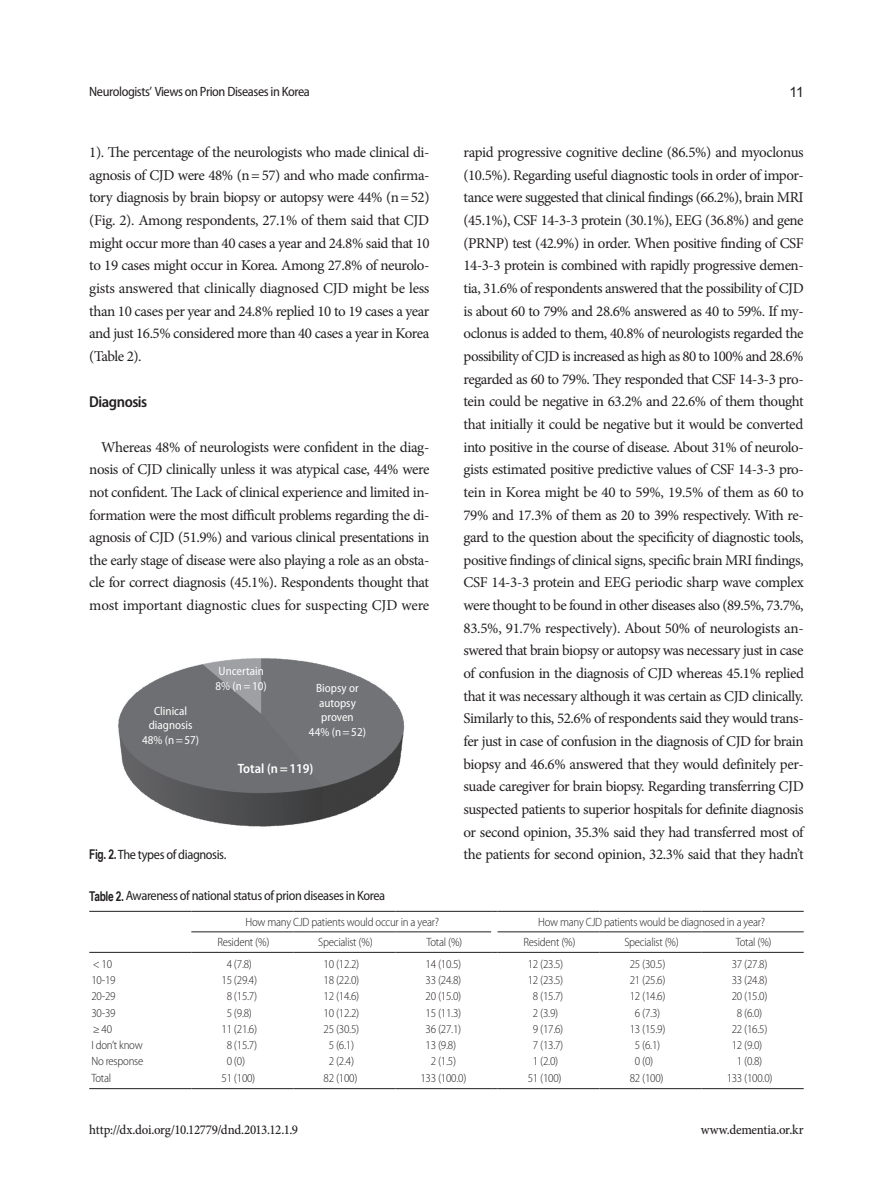
<style>
.page{position:relative;width:893px;height:1191px;background:#fff}
.page>*{position:absolute;margin:0;border:0;box-sizing:border-box;transform-origin:0 0}
.t1{font:600 semi-condensed 15.75px "Myriad Pro";letter-spacing:-.03em;color:#231f20}
.t2{font:15px/22.6px "Minion Pro";letter-spacing:-.025em;color:#231f20;text-align:justify}
.t3{font:14.25px "Arial";color:#231f20}
.t4{font:semi-condensed 13.5px "Myriad Pro";letter-spacing:-.03em;color:#231f20}
.t5{font:500 13.5px "Minion Pro";letter-spacing:-.02em;color:#231f20;scale:.95 1}
.t6{font:600 semi-condensed 13.5px "Myriad Pro";color:#fff}
.t7{font:300 semi-condensed 12px "Myriad Pro";letter-spacing:-.02em;color:#231f20}
.t8{font:semi-condensed 12px/14.4px "Myriad Pro";color:#fff;text-align:center}
.s1{font-family:"Arial Narrow";font-weight:700;font-stretch:normal}
</style>
<div class="page">
<img style="left:118px;top:658px;width:287px;height:169px">
<hr style="left:89px;top:911px;width:102px;height:1px;background:#231f20">
<hr style="left:191px;top:911px;width:102px;height:1px;background:#231f20">
<hr style="left:293px;top:911px;width:102px;height:1px;background:#231f20">
<hr style="left:395px;top:911px;width:96px;height:1px;background:#231f20">
<hr style="left:497px;top:911px;width:103px;height:1px;background:#231f20">
<hr style="left:600px;top:911px;width:102px;height:1px;background:#231f20">
<hr style="left:702px;top:911px;width:102px;height:1px;background:#231f20">
<hr style="left:191px;top:931px;width:102px;height:1px;background:#231f20">
<hr style="left:293px;top:931px;width:102px;height:1px;background:#231f20">
<hr style="left:395px;top:931px;width:96px;height:1px;background:#231f20">
<hr style="left:497px;top:931px;width:103px;height:1px;background:#231f20">
<hr style="left:600px;top:931px;width:102px;height:1px;background:#231f20">
<hr style="left:702px;top:931px;width:102px;height:1px;background:#231f20">
<hr style="left:89px;top:952px;width:102px;height:1px;background:#231f20">
<hr style="left:191px;top:952px;width:102px;height:1px;background:#231f20">
<hr style="left:293px;top:952px;width:102px;height:1px;background:#231f20">
<hr style="left:395px;top:952px;width:96px;height:1px;background:#231f20">
<hr style="left:497px;top:952px;width:103px;height:1px;background:#231f20">
<hr style="left:600px;top:952px;width:102px;height:1px;background:#231f20">
<hr style="left:702px;top:952px;width:102px;height:1px;background:#231f20">
<hr style="left:89px;top:1088px;width:102px;height:1px;background:#231f20">
<hr style="left:191px;top:1088px;width:102px;height:1px;background:#231f20">
<hr style="left:293px;top:1088px;width:102px;height:1px;background:#231f20">
<hr style="left:395px;top:1088px;width:96px;height:1px;background:#231f20">
<hr style="left:497px;top:1088px;width:103px;height:1px;background:#231f20">
<hr style="left:600px;top:1088px;width:102px;height:1px;background:#231f20">
<hr style="left:702px;top:1088px;width:102px;height:1px;background:#231f20">
<p class="t4" style="left:89px;top:85px;width:222px">Neurologists’ Views on Prion Diseases in Korea</p>
<p class="t3" style="left:789px;top:83px;width:16px">11</p>
<p class="t2" style="left:89px;top:141px;width:342px">1). The percentage of the neurologists who made clinical di&shy;agnosis of CJD were 48% (n= 57) and who made confirma&shy;tory diagnosis by brain biopsy or autopsy were 44% (n= 52) (Fig. 2). Among respondents, 27.1% of them said that CJD might occur more than 40 cases a year and 24.8% said that 10 to 19 cases might occur in Korea. Among 27.8% of neurolo&shy;gists answered that clinically diagnosed CJD might be less than 10 cases per year and 24.8% replied 10 to 19 cases a year and just 16.5% considered more than 40 cases a year in Korea (Table 2).</p>
<p class="t1" style="left:89px;top:393px;width:60px">Diagnosis</p>
<p class="t2" style="left:89px;top:435px;width:342px;text-indent:12px">Whereas 48% of neurologists were confident in the diag&shy;nosis of CJD clinically unless it was atypical case, 44% were not confident. The Lack of clinical experience and limited in&shy;formation were the most difficult problems regarding the di&shy;agnosis of CJD (51.9%) and various clinical presentations in the early stage of disease were also playing a role as an obsta&shy;cle for correct diagnosis (45.1%). Respondents thought that most important diagnostic clues for suspecting CJD were</p>
<p class="t2" style="left:463px;top:141px;width:342px">rapid progressive cognitive decline (86.5%) and myoclonus (10.5%). Regarding useful diagnostic tools in order of impor&shy;tance were suggested that clinical findings (66.2%), brain MRI (45.1%), CSF 14-3-3 protein (30.1%), EEG (36.8%) and gene (PRNP) test (42.9%) in order. When positive finding of CSF 14-3-3 protein is combined with rapidly progressive demen&shy;tia, 31.6% of respondents answered that the possibility of CJD is about 60 to 79% and 28.6% answered as 40 to 59%. If my&shy;oclonus is added to them, 40.8% of neurologists regarded the possibility of CJD is increased as high as 80 to 100% and 28.6% regarded as 60 to 79%. They responded that CSF 14-3-3 pro&shy;tein could be negative in 63.2% and 22.6% of them thought that initially it could be negative but it would be converted into positive in the course of disease. About 31% of neurolo&shy;gists estimated positive predictive values of CSF 14-3-3 pro&shy;tein in Korea might be 40 to 59%, 19.5% of them as 60 to 79% and 17.3% of them as 20 to 39% respectively. With re&shy;gard to the question about the specificity of diagnostic tools, positive findings of clinical signs, specific brain MRI findings, CSF 14-3-3 protein and EEG periodic sharp wave complex were thought to be found in other diseases also (89.5%, 73.7%, 83.5%, 91.7% respectively). About 50% of neurologists an&shy;swered that brain biopsy or autopsy was necessary just in case of confusion in the diagnosis of CJD whereas 45.1% replied that it was necessary although it was certain as CJD clinically.<br>Similarly to this, 52.6% of respondents said they would trans&shy;fer just in case of confusion in the diagnosis of CJD for brain biopsy and 46.6% answered that they would definitely per&shy;suade caregiver for brain biopsy. Regarding transferring CJD suspected patients to superior hospitals for definite diagnosis or second opinion, 35.3% said they had transferred most of the patients for second opinion, 32.3% said that they hadn’t</p>
<p class="t8" style="left:216px;top:664px;width:53px;text-align:left">Uncertain<br>8% (n = 10)</p>
<p class="t8" style="left:309px;top:681px;width:58px">Biopsy or autopsy proven<br>44% (n = 52)</p>
<p class="t6" style="left:238px;top:761px;width:77px">Total (n = 119)</p>
<p class="t8" style="left:142px;top:704px;width:58px">Clinical diagnosis<br>48% (n = 57)</p>
<p class="t4" style="left:89px;top:847px;width:139px"><span class="s1">Fig. 2.</span>The types of diagnosis.</p>
<p class="t4" style="left:89px;top:888px;width:297px"><span class="s1">Table 2.</span> Awareness of national status of prion diseases in Korea</p>
<p class="t7" style="left:246px;top:915px;width:195px">How many CJD patients would occur in a year?</p>
<p class="t7" style="left:538px;top:915px;width:229px">How many CJD patients would be diagnosed in a year?</p>
<p class="t7" style="left:217px;top:935px;width:54px">Resident (%)</p>
<p class="t7" style="left:318px;top:935px;width:56px">Specialist (%)</p>
<p class="t7" style="left:426px;top:935px;width:37px">Total (%)</p>
<p class="t7" style="left:524px;top:935px;width:54px">Resident (%)</p>
<p class="t7" style="left:624px;top:935px;width:56px">Specialist (%)</p>
<p class="t7" style="left:736px;top:935px;width:37px">Total (%)</p>
<p class="t7" style="left:93px;top:957px;width:21px">&lt;10</p>
<p class="t7" style="left:227px;top:957px;width:27px">4 (7.8)</p>
<p class="t7" style="left:324px;top:957px;width:37px">10 (12.2)</p>
<p class="t7" style="left:426px;top:957px;width:37px">14 (10.5)</p>
<p class="t7" style="left:528px;top:957px;width:37px">12 (23.5)</p>
<p class="t7" style="left:630px;top:957px;width:37px">25 (30.5)</p>
<p class="t7" style="left:732px;top:957px;width:37px">37 (27.8)</p>
<p class="t7" style="left:91px;top:973px;width:26px">10-19</p>
<p class="t7" style="left:222px;top:973px;width:37px">15 (29.4)</p>
<p class="t7" style="left:324px;top:973px;width:37px">18 (22.0)</p>
<p class="t7" style="left:426px;top:973px;width:37px">33 (24.8)</p>
<p class="t7" style="left:528px;top:973px;width:37px">12 (23.5)</p>
<p class="t7" style="left:630px;top:973px;width:37px">21 (25.6)</p>
<p class="t7" style="left:732px;top:973px;width:37px">33 (24.8)</p>
<p class="t7" style="left:91px;top:989px;width:26px">20-29</p>
<p class="t7" style="left:227px;top:989px;width:32px">8 (15.7)</p>
<p class="t7" style="left:324px;top:989px;width:37px">12 (14.6)</p>
<p class="t7" style="left:426px;top:989px;width:37px">20 (15.0)</p>
<p class="t7" style="left:533px;top:989px;width:32px">8 (15.7)</p>
<p class="t7" style="left:630px;top:989px;width:37px">12 (14.6)</p>
<p class="t7" style="left:732px;top:989px;width:37px">20 (15.0)</p>
<p class="t7" style="left:91px;top:1006px;width:26px">30-39</p>
<p class="t7" style="left:227px;top:1006px;width:27px">5 (9.8)</p>
<p class="t7" style="left:324px;top:1006px;width:37px">10 (12.2)</p>
<p class="t7" style="left:426px;top:1006px;width:37px">15 (11.3)</p>
<p class="t7" style="left:533px;top:1006px;width:27px">2 (3.9)</p>
<p class="t7" style="left:635px;top:1006px;width:27px">6 (7.3)</p>
<p class="t7" style="left:737px;top:1006px;width:27px">8 (6.0)</p>
<p class="t7" style="left:93px;top:1022px;width:21px">≥40</p>
<p class="t7" style="left:222px;top:1022px;width:37px">11 (21.6)</p>
<p class="t7" style="left:324px;top:1022px;width:37px">25 (30.5)</p>
<p class="t7" style="left:426px;top:1022px;width:37px">36 (27.1)</p>
<p class="t7" style="left:533px;top:1022px;width:32px">9 (17.6)</p>
<p class="t7" style="left:630px;top:1022px;width:37px">13 (15.9)</p>
<p class="t7" style="left:732px;top:1022px;width:37px">22 (16.5)</p>
<p class="t7" style="left:91px;top:1038px;width:53px">I don’t know</p>
<p class="t7" style="left:227px;top:1038px;width:32px">8 (15.7)</p>
<p class="t7" style="left:329px;top:1038px;width:27px">5 (6.1)</p>
<p class="t7" style="left:426px;top:1038px;width:32px">13 (9.8)</p>
<p class="t7" style="left:533px;top:1038px;width:32px">7 (13.7)</p>
<p class="t7" style="left:635px;top:1038px;width:27px">5 (6.1)</p>
<p class="t7" style="left:732px;top:1038px;width:32px">12 (9.0)</p>
<p class="t7" style="left:91px;top:1054px;width:53px">No response</p>
<p class="t7" style="left:227px;top:1054px;width:20px">0 (0)</p>
<p class="t7" style="left:329px;top:1054px;width:27px">2 (2.4)</p>
<p class="t7" style="left:431px;top:1054px;width:27px">2 (1.5)</p>
<p class="t7" style="left:533px;top:1054px;width:27px">1 (2.0)</p>
<p class="t7" style="left:635px;top:1054px;width:20px">0 (0)</p>
<p class="t7" style="left:737px;top:1054px;width:27px">1 (0.8)</p>
<p class="t7" style="left:91px;top:1071px;width:21px">Total</p>
<p class="t7" style="left:222px;top:1071px;width:35px">51 (100)</p>
<p class="t7" style="left:324px;top:1071px;width:35px">82 (100)</p>
<p class="t7" style="left:420px;top:1071px;width:48px">133 (100.0)</p>
<p class="t7" style="left:528px;top:1071px;width:35px">51 (100)</p>
<p class="t7" style="left:630px;top:1071px;width:35px">82 (100)</p>
<p class="t7" style="left:727px;top:1071px;width:48px">133 (100.0)</p>
<p class="t5" style="left:89px;top:1120px;width:221px">http://dx.doi.org/10.12779/dnd.2013.12.1.9</p>
<p class="t5" style="left:701px;top:1120px;width:110px">www.dementia.or.kr</p>
</div>
